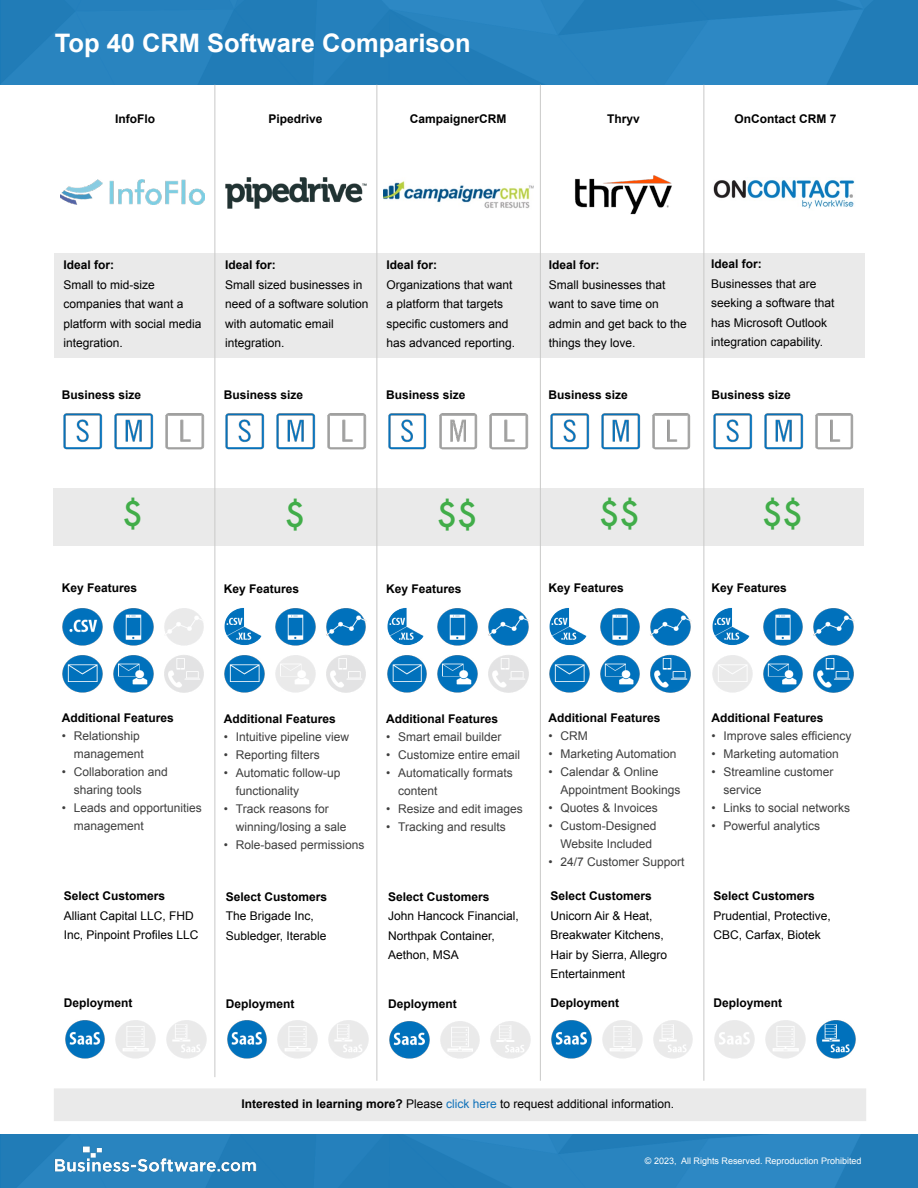
<style>
.page{position:relative;width:918px;height:1188px;background:#fff}
.page>*{position:absolute;margin:0;border:0;box-sizing:border-box;transform-origin:0 0}
.t1{font:500 33px "Futura";color:#41ad49}
.t2{font:700 25.5px "Arial";color:#fff}
.t3{font:12px/19.5px "Arial";color:#000}
.t4{font:12px/18px "Arial";color:#3e3e3e}
.t5{font:700 12px "Arial";color:#000}
.t6{font:9px "Arial";color:#fff}
.s1{font-weight:700}
.s2{color:#1072ba}
</style>
<div class="page">
<img style="left:549px;top:655px;width:41px;height:38px">
<img style="left:600px;top:655px;width:40px;height:38px">
<img style="left:601px;top:413px;width:40px;height:37px">
<img style="left:550px;top:413px;width:40px;height:37px">
<div style="left:0;top:1135px;width:918px;height:53px;background:#2984bf"></div>
<div style="left:0;top:1px;width:918px;height:83px;background:#2984bf"></div>
<div style="left:54px;top:253px;width:811px;height:105px;background:#eaeaea"></div>
<div style="left:53px;top:489px;width:811px;height:57px;background:#eaeaea"></div>
<img style="left:55px;top:1146px;width:201px;height:27px">
<hr style="left:215px;top:85px;width:1px;height:992px;background:#c9c9c8">
<hr style="left:377px;top:85px;width:1px;height:996px;background:#c9c9c8">
<hr style="left:540px;top:85px;width:1px;height:996px;background:#c9c9c8">
<hr style="left:704px;top:85px;width:1px;height:996px;background:#c9c9c8">
<img style="left:60px;top:180px;width:144px;height:25px">
<img style="left:383px;top:181px;width:150px;height:28px">
<img style="left:225px;top:177px;width:142px;height:32px">
<img style="left:575px;top:175px;width:97px;height:40px">
<img style="left:713px;top:180px;width:142px;height:29px">
<img style="left:62px;top:608px;width:41px;height:38px">
<img style="left:164px;top:608px;width:40px;height:38px">
<img style="left:113px;top:608px;width:41px;height:38px">
<img style="left:62px;top:655px;width:41px;height:38px">
<img style="left:113px;top:655px;width:41px;height:38px">
<img style="left:164px;top:655px;width:40px;height:38px">
<img style="left:165px;top:413px;width:40px;height:37px">
<img style="left:114px;top:413px;width:40px;height:37px">
<img style="left:65px;top:1020px;width:40px;height:39px">
<img style="left:166px;top:1020px;width:41px;height:39px">
<img style="left:115px;top:1020px;width:41px;height:39px">
<img style="left:63px;top:413px;width:40px;height:37px">
<img style="left:224px;top:608px;width:38px;height:38px">
<img style="left:326px;top:608px;width:41px;height:38px">
<img style="left:275px;top:608px;width:41px;height:38px">
<img style="left:224px;top:655px;width:41px;height:38px">
<img style="left:275px;top:655px;width:41px;height:38px">
<img style="left:326px;top:655px;width:40px;height:38px">
<img style="left:327px;top:413px;width:40px;height:37px">
<img style="left:276px;top:413px;width:40px;height:37px">
<img style="left:227px;top:1020px;width:40px;height:39px">
<img style="left:328px;top:1020px;width:41px;height:39px">
<img style="left:277px;top:1020px;width:41px;height:39px">
<img style="left:225px;top:413px;width:40px;height:37px">
<img style="left:387px;top:608px;width:37px;height:38px">
<img style="left:488px;top:608px;width:41px;height:38px">
<img style="left:437px;top:608px;width:41px;height:38px">
<img style="left:387px;top:655px;width:40px;height:38px">
<img style="left:437px;top:655px;width:41px;height:38px">
<img style="left:488px;top:655px;width:41px;height:38px">
<img style="left:489px;top:413px;width:40px;height:37px">
<img style="left:439px;top:413px;width:39px;height:37px">
<img style="left:389px;top:1021px;width:41px;height:38px">
<img style="left:490px;top:1021px;width:41px;height:38px">
<img style="left:440px;top:1021px;width:40px;height:38px">
<img style="left:388px;top:413px;width:39px;height:37px">
<img style="left:549px;top:608px;width:38px;height:38px">
<img style="left:650px;top:608px;width:42px;height:38px">
<img style="left:600px;top:608px;width:40px;height:38px">
<img style="left:650px;top:654px;width:41px;height:39px">
<img style="left:652px;top:413px;width:39px;height:37px">
<img style="left:551px;top:1020px;width:41px;height:39px">
<img style="left:653px;top:1020px;width:40px;height:39px">
<img style="left:602px;top:1020px;width:41px;height:39px">
<img style="left:712px;top:608px;width:38px;height:38px">
<img style="left:813px;top:608px;width:42px;height:38px">
<img style="left:763px;top:608px;width:40px;height:38px">
<img style="left:712px;top:655px;width:41px;height:38px">
<img style="left:763px;top:655px;width:40px;height:38px">
<img style="left:813px;top:654px;width:41px;height:39px">
<img style="left:815px;top:413px;width:39px;height:37px">
<img style="left:764px;top:413px;width:40px;height:37px">
<img style="left:714px;top:1020px;width:41px;height:39px">
<img style="left:816px;top:1020px;width:40px;height:39px">
<img style="left:765px;top:1020px;width:41px;height:39px">
<img style="left:713px;top:413px;width:40px;height:37px">
<div style="left:54px;top:1088px;width:812px;height:33px;background:#eaeaea"></div>
<h2 class="t2" style="left:55px;top:26px;width:418px">Top 40 CRM Software Comparison</h2>
<p class="t5" style="left:115px;top:110px;width:41px">InfoFlo</p>
<p class="t5" style="left:269px;top:110px;width:56px">Pipedrive</p>
<p class="t5" style="left:410px;top:110px;width:98px">CampaignerCRM</p>
<p class="t5" style="left:607px;top:110px;width:34px">Thryv</p>
<p class="t5" style="left:734px;top:110px;width:104px">OnContact CRM 7</p>
<p class="t5" style="left:64px;top:257px;width:52px">Ideal for:</p>
<p class="t3" style="left:64px;top:275px;width:140px">Small to mid-size companies that want a platform with social media integration.</p>
<p class="t5" style="left:62px;top:387px;width:81px">Business size</p>
<p class="t5" style="left:225px;top:257px;width:52px">Ideal for:</p>
<p class="t3" style="left:225px;top:275px;width:145px">Small sized businesses in need of a software solution with automatic email integration.</p>
<p class="t5" style="left:224px;top:387px;width:81px">Business size</p>
<p class="t5" style="left:387px;top:257px;width:52px">Ideal for:</p>
<p class="t3" style="left:387px;top:275px;width:130px">Organizations that want a platform that targets specific customers and has advanced reporting.</p>
<p class="t5" style="left:386px;top:387px;width:81px">Business size</p>
<p class="t5" style="left:549px;top:257px;width:52px">Ideal for:</p>
<p class="t3" style="left:549px;top:275px;width:140px">Small businesses that want to save time on admin and get back to the things they love.</p>
<p class="t5" style="left:548px;top:387px;width:81px">Business size</p>
<p class="t5" style="left:711px;top:256px;width:52px">Ideal for:</p>
<p class="t3" style="left:711px;top:274px;width:125px">Businesses that are seeking a software that has Microsoft Outlook integration capability.</p>
<p class="t5" style="left:712px;top:387px;width:81px">Business size</p>
<h1 class="t1" style="left:123px;top:491px;width:22px">$</h1>
<p class="t5" style="left:62px;top:580px;width:77px">Key Features</p>
<h1 class="t1" style="left:285px;top:492px;width:22px">$</h1>
<p class="t5" style="left:224px;top:581px;width:77px">Key Features</p>
<h1 class="t1" style="left:437px;top:492px;width:42px">$$</h1>
<p class="t5" style="left:386px;top:581px;width:77px">Key Features</p>
<h1 class="t1" style="left:599px;top:491px;width:42px">$$</h1>
<p class="t5" style="left:548px;top:580px;width:77px">Key Features</p>
<h1 class="t1" style="left:762px;top:491px;width:42px">$$</h1>
<p class="t5" style="left:712px;top:580px;width:77px">Key Features</p>
<p class="t5" style="left:62px;top:710px;width:114px">Additional Features</p>
<p class="t4" style="left:74px;top:727px;width:72px;text-indent:-12px">• Relationship management</p>
<p class="t4" style="left:74px;top:763px;width:96px;text-indent:-12px">• Collaboration and sharing tools</p>
<p class="t4" style="left:74px;top:799px;width:130px;text-indent:-12px">• Leads and opportunities management</p>
<p class="t5" style="left:224px;top:710px;width:114px">Additional Features</p>
<p class="t4" style="left:224px;top:728px;width:127px">• Intuitive pipeline view</p>
<p class="t4" style="left:224px;top:746px;width:98px">• Reporting filters</p>
<p class="t4" style="left:236px;top:764px;width:106px;text-indent:-12px">• Automatic follow-up functionality</p>
<p class="t4" style="left:236px;top:800px;width:112px;text-indent:-12px">• Track reasons for winning/losing a sale</p>
<p class="t4" style="left:224px;top:836px;width:142px">• Role-based permissions</p>
<p class="t5" style="left:386px;top:711px;width:114px">Additional Features</p>
<p class="t4" style="left:386px;top:728px;width:117px">• Smart email builder</p>
<p class="t4" style="left:386px;top:746px;width:136px">• Customize entire email</p>
<p class="t4" style="left:398px;top:764px;width:116px;text-indent:-12px">• Automatically formats content</p>
<p class="t4" style="left:386px;top:800px;width:138px">• Resize and edit images</p>
<p class="t4" style="left:386px;top:818px;width:121px">• Tracking and results</p>
<p class="t5" style="left:64px;top:888px;width:103px">Select Customers</p>
<p class="t3" style="left:64px;top:906px;width:136px">Alliant Capital LLC, FHD<br>Inc, Pinpoint Profiles LLC</p>
<p class="t5" style="left:64px;top:995px;width:70px">Deployment</p>
<p class="t5" style="left:226px;top:889px;width:103px">Select Customers</p>
<p class="t3" style="left:226px;top:906px;width:102px">The Brigade Inc,<br>Subledger, Iterable</p>
<p class="t5" style="left:226px;top:996px;width:70px">Deployment</p>
<p class="t5" style="left:388px;top:889px;width:103px">Select Customers</p>
<p class="t3" style="left:388px;top:906px;width:132px">John Hancock Financial,<br>Northpak Container,<br>Aethon, MSA</p>
<p class="t5" style="left:388px;top:996px;width:70px">Deployment</p>
<p class="t5" style="left:548px;top:710px;width:114px">Additional Features</p>
<p class="t4" style="left:548px;top:727px;width:41px">• CRM</p>
<p class="t4" style="left:548px;top:745px;width:130px">• Marketing Automation</p>
<p class="t4" style="left:560px;top:763px;width:122px;text-indent:-12px">• Calendar &amp; Online<br>Appointment Bookings</p>
<p class="t4" style="left:548px;top:799px;width:111px">• Quotes &amp; Invoices</p>
<p class="t4" style="left:560px;top:817px;width:98px;text-indent:-12px">• Custom-Designed<br>Website Included</p>
<p class="t4" style="left:548px;top:853px;width:138px">• 24/7 Customer Support</p>
<p class="t5" style="left:550px;top:888px;width:103px">Select Customers</p>
<p class="t3" style="left:550px;top:906px;width:118px">Unicorn Air &amp; Heat,<br>Breakwater Kitchens,<br>Hair by Sierra, Allegro<br>Entertainment</p>
<p class="t5" style="left:550px;top:995px;width:70px">Deployment</p>
<p class="t5" style="left:712px;top:710px;width:114px">Additional Features</p>
<p class="t4" style="left:712px;top:727px;width:142px">• Improve sales efficiency</p>
<p class="t4" style="left:712px;top:745px;width:129px">• Marketing automation</p>
<p class="t4" style="left:724px;top:763px;width:112px;text-indent:-12px">• Streamline customer service</p>
<p class="t4" style="left:712px;top:799px;width:140px">• Links to social networks</p>
<p class="t4" style="left:712px;top:817px;width:110px">• Powerful analytics</p>
<p class="t5" style="left:714px;top:888px;width:103px">Select Customers</p>
<p class="t3" style="left:714px;top:906px;width:119px">Prudential, Protective,<br>CBC, Carfax, Biotek</p>
<p class="t5" style="left:714px;top:995px;width:70px">Deployment</p>
<p class="t3" style="left:241px;top:1094px;width:434px"><span class="s1">Interested in learning more?</span> Please <span class="s2">click here</span> to request additional information.</p>
<p class="t6" style="left:645px;top:1155px;width:218px">© 2023, All Rights Reserved. Reproduction Prohibited</p>
</div>
